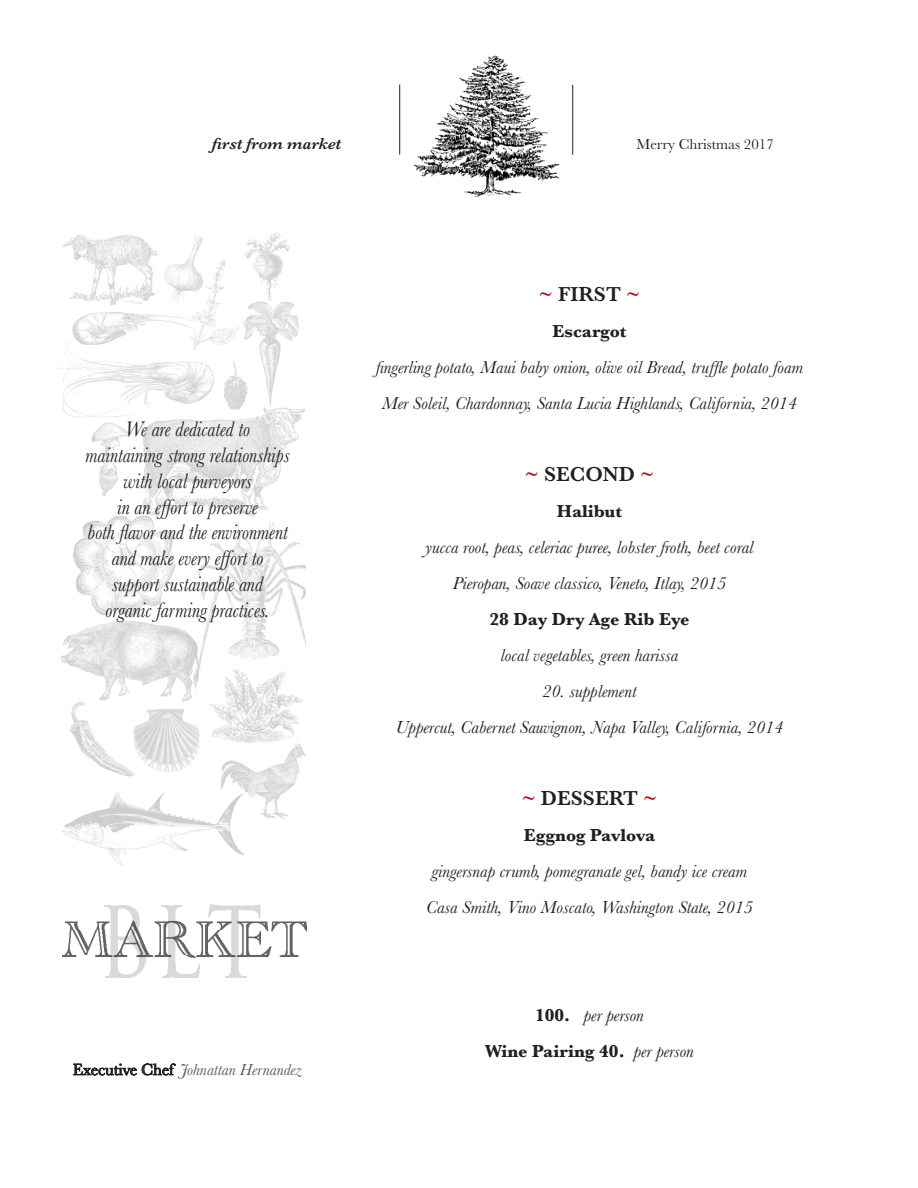
<style>
.page{position:relative;width:918px;height:1188px;background:#fff}
.page>*{position:absolute;margin:0;border:0;box-sizing:border-box;transform-origin:0 0}
.t1{font:italic 21.75px "Baskerville";color:#231f20;scale:.87 1}
.t2{font:600 21px "Baskerville";color:#231f20}
.t3{font:italic 18px "Baskerville";color:#231f20}
.t4{font:700 18px "Baskerville";color:#231f20}
.t5{font:italic 16.5px "Baskerville";color:#57585a}
.t6{font:italic 600 16.5px "Baskerville";color:#231f20}
.t7{font:15px "Baskerville";color:#231f20}
.s1{font-style:normal;color:#231f20}
.s2{color:#ab191d}
.s3{font-weight:700;font-style:normal}
.s4{font-weight:400;font-style:italic}
</style>
<div class="page">
<hr style="left:399px;top:85px;width:1px;height:69px;background:#231f20">
<hr style="left:572px;top:85px;width:1px;height:70px;background:#231f20">
<img style="left:221px;top:743px;width:84px;height:75px">
<img style="left:73px;top:515px;width:103px;height:100px">
<img style="left:69px;top:702px;width:65px;height:74px">
<img style="left:198px;top:522px;width:108px;height:147px">
<img style="left:243px;top:302px;width:55px;height:104px">
<img style="left:207px;top:668px;width:97px;height:75px">
<img style="left:142px;top:408px;width:163px;height:108px">
<img style="left:56px;top:312px;width:160px;height:106px">
<img style="left:133px;top:709px;width:66px;height:63px">
<img style="left:92px;top:422px;width:38px;height:74px">
<img style="left:61px;top:619px;width:138px;height:82px">
<img style="left:63px;top:234px;width:95px;height:71px">
<img style="left:62px;top:791px;width:183px;height:73px">
<img style="left:186px;top:259px;width:53px;height:91px">
<img style="left:244px;top:233px;width:45px;height:68px">
<img style="left:165px;top:235px;width:37px;height:67px">
<img style="left:223px;top:359px;width:26px;height:51px">
<img style="left:63px;top:905px;width:243px;height:73px">
<img style="left:413px;top:55px;width:147px;height:141px">
<svg style="left:73px;top:1063px;width:103px;height:13px"></svg>
<p class="t6" style="left:212px;top:133px;width:131px">first from market</p>
<p class="t7" style="left:637px;top:135px;width:139px">Merry Christmas 2017</p>
<p class="t1" style="left:125px;top:414px;width:145px">We are dedicated to</p>
<p class="t1" style="left:86px;top:440px;width:236px">maintaining strong relationships</p>
<p class="t1" style="left:124px;top:466px;width:149px">with local purveyors</p>
<p class="t1" style="left:117px;top:492px;width:163px">in an effort to preserve</p>
<p class="t1" style="left:87px;top:518px;width:232px">both flavor and the environment</p>
<p class="t1" style="left:112px;top:544px;width:176px">and make every effort to</p>
<p class="t1" style="left:112px;top:570px;width:175px">support sustainable and</p>
<p class="t1" style="left:106px;top:596px;width:190px">organic farming practices.</p>
<p class="t5" style="left:73px;top:1059px;width:231px"><span class="s1">Executive Chef</span> Johnattan Hernandez</p>
<p class="t2" style="left:539px;top:280px;width:103px"><span class="s2">~</span> FIRST <span class="s2">~</span></p>
<p class="t4" style="left:552px;top:319px;width:76px">Escargot</p>
<p class="t3" style="left:376px;top:355px;width:429px">fingerling potato, Maui baby onion, olive oil Bread, truffle potato foam</p>
<p class="t3" style="left:382px;top:391px;width:416px">Mer Soleil, Chardonnay, Santa Lucia Highlands, California, 2014</p>
<p class="t2" style="left:525px;top:460px;width:131px"><span class="s2">~</span> SECOND <span class="s2">~</span></p>
<p class="t4" style="left:557px;top:499px;width:67px">Halibut</p>
<p class="t3" style="left:425px;top:535px;width:330px">yucca root, peas, celeriac puree, lobster froth, beet coral</p>
<p class="t3" style="left:453px;top:571px;width:275px">Pieropan, Soave classico, Veneto, Itlay, 2015</p>
<p class="t4" style="left:489px;top:607px;width:202px">28 Day Dry Age Rib Eye</p>
<p class="t3" style="left:501px;top:643px;width:179px">local vegetables, green harissa</p>
<p class="t3" style="left:543px;top:679px;width:95px">20. supplement</p>
<p class="t3" style="left:396px;top:715px;width:389px">Uppercut, Cabernet Sauvignon, Napa Valley, California, 2014</p>
<p class="t2" style="left:522px;top:784px;width:137px"><span class="s2">~</span> DESSERT <span class="s2">~</span></p>
<p class="t4" style="left:524px;top:823px;width:133px">Eggnog Pavlova</p>
<p class="t3" style="left:432px;top:859px;width:317px">gingersnap crumb, pomegranate gel, bandy ice cream</p>
<p class="t3" style="left:426px;top:895px;width:328px">Casa Smith, Vino Moscato, Washington State, 2015</p>
<p class="t3" style="left:535px;top:1003px;width:111px"><span class="s3">100.</span> per person</p>
<p class="t4" style="left:485px;top:1039px;width:210px">Wine Pairing 40. <span class="s4">per person</span></p>
</div>
